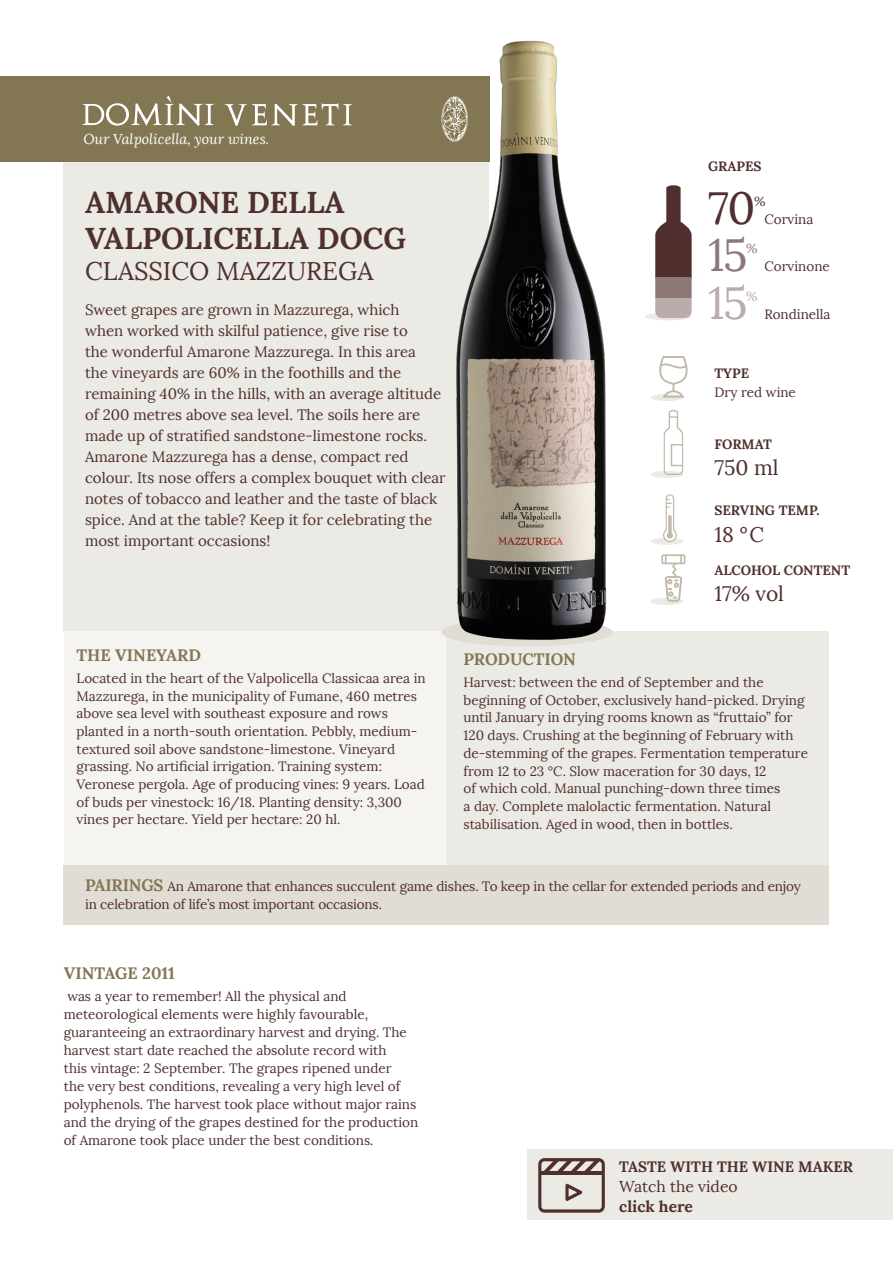
<style>
.page{position:relative;width:893px;height:1263px;background:#fff}
.page>*{position:absolute;margin:0;border:0;box-sizing:border-box;transform-origin:0 0}
.t1{font:45px "Lora";color:#4f302e}
.t2{font:45px "Lora";color:#8d7877}
.t3{font:45px "Lora";color:#b9acab}
.t4{font:700 30px/36px "Lora";color:#4f302e}
.t5{font:25.5px "Lora";color:#4f302e}
.t6{font:21px "Lora";color:#4f302e}
.t7{font:700 16.5px "Lora";color:#837652}
.t8{font:15.75px "Lora";color:#4f302e}
.t9{font:700 15.75px "Lora";color:#4f302e}
.t10{font:15px/21px "Lora";color:#4f302e}
.t11{font:700 15px "Lora";color:#4f302e}
.t12{font:italic 14.25px "Lora";color:#fff}
.t13{font:13.5px/17.7px "Lora";color:#4f302e}
.t14{font:700 13.5px "Lora";color:#4f302e}
.t15{font:13.2px "Lora";color:#4f302e}
.t16{font:13.2px "Lora";color:#8d7877}
.t17{font:13.2px "Lora";color:#b9acab}
.s1{font-weight:700;font-size:16.5px;color:#837652}
</style>
<div class="page">
<div style="left:651px;top:598px;width:32px;height:7px;background:#eceae5;border-radius:50%"></div>
<div style="left:651px;top:394px;width:32px;height:7px;background:#eceae5;border-radius:50%"></div>
<svg style="left:659px;top:356px;width:29px;height:42px"></svg>
<svg style="left:662px;top:554px;width:23px;height:47px"></svg>
<div style="left:651px;top:471px;width:32px;height:7px;background:#eceae5;border-radius:50%"></div>
<svg style="left:663px;top:409px;width:20px;height:66px"></svg>
<div style="left:651px;top:538px;width:32px;height:7px;background:#eceae5;border-radius:50%"></div>
<svg style="left:663px;top:494px;width:14px;height:48px"></svg>
<div style="left:64px;top:865px;width:765px;height:60px;background:#e0ddd4"></div>
<div style="left:64px;top:162px;width:425px;height:469px;background:#eceae5"></div>
<div style="left:64px;top:631px;width:382px;height:234px;background:#f5f4f1"></div>
<div style="left:446px;top:631px;width:383px;height:234px;background:#eceae5"></div>
<div style="left:442px;top:618px;width:170px;height:28px;background:#e0ddd4;border-radius:50%"></div>
<img style="left:454px;top:40px;width:158px;height:606px">
<div style="left:645px;top:313px;width:46px;height:7px;background:#eceae5;border-radius:50%"></div>
<svg style="left:655px;top:185px;width:37px;height:93px"></svg>
<div style="left:655px;top:278px;width:37px;height:20px;background:#8d7877"></div>
<div style="left:655px;top:298px;width:37px;height:20px;background:#b9acab"></div>
<div style="left:0;top:77px;width:489px;height:85px;background:#837652"></div>
<svg style="left:82px;top:96px;width:132px;height:30px"></svg>
<svg style="left:224px;top:103px;width:129px;height:23px"></svg>
<svg style="left:442px;top:96px;width:26px;height:46px"></svg>
<div style="left:527px;top:1149px;width:366px;height:70px;background:#eceae5"></div>
<svg style="left:538px;top:1158px;width:67px;height:55px"></svg>
<p class="t12" style="left:83px;top:130px;width:187px">Our Valpolicella, your wines.</p>
<p class="t4" style="left:85px;top:184px;width:322px">AMARONE DELLA<br>VALPOLICELLA DOCG</p>
<p class="t5" style="left:85px;top:255px;width:290px">CLASSICO MAZZUREGA</p>
<p class="t10" style="left:85px;top:299px;width:362px">Sweet grapes are grown in Mazzurega, which<br>when worked with skilful patience, give rise to<br>the wonderful Amarone Mazzurega. In this area<br>the vineyards are 60% in the foothills and the remaining 40% in the hills, with an average altitude of 200 metres above sea level. The soils here are made up of stratified sandstone-limestone rocks.<br>Amarone Mazzurega has a dense, compact red colour. Its nose offers a complex bouquet with clear notes of tobacco and leather and the taste of black spice. And at the table? Keep it for celebrating the most important occasions!</p>
<p class="t14" style="left:708px;top:157px;width:55px">GRAPES</p>
<p class="t1" style="left:708px;top:181px;width:49px">70</p>
<p class="t15" style="left:754px;top:193px;width:13px">%</p>
<p class="t2" style="left:708px;top:228px;width:41px">15</p>
<p class="t16" style="left:746px;top:241px;width:13px">%</p>
<p class="t3" style="left:708px;top:275px;width:41px">15</p>
<p class="t17" style="left:746px;top:288px;width:13px">%</p>
<p class="t13" style="left:764px;top:211px;width:51px">Corvina</p>
<p class="t13" style="left:764px;top:258px;width:67px">Corvinone</p>
<p class="t13" style="left:764px;top:305px;width:68px">Rondinella</p>
<p class="t14" style="left:714px;top:365px;width:36px">TYPE</p>
<p class="t13" style="left:714px;top:384px;width:83px">Dry red wine</p>
<p class="t14" style="left:714px;top:435px;width:59px">FORMAT</p>
<p class="t6" style="left:714px;top:455px;width:66px">750 ml</p>
<p class="t14" style="left:714px;top:502px;width:107px">SERVING TEMP.</p>
<p class="t6" style="left:714px;top:521px;width:51px">18 °C</p>
<p class="t14" style="left:714px;top:561px;width:137px">ALCOHOL CONTENT</p>
<p class="t6" style="left:714px;top:581px;width:71px">17% vol</p>
<p class="t7" style="left:77px;top:644px;width:126px">THE VINEYARD</p>
<p class="t13" style="left:77px;top:669px;width:351px">Located in the heart of the Valpolicella Classicaa area in Mazzurega, in the municipality of Fumane, 460 metres above sea level with southeast exposure and rows planted in a north-south orientation. Pebbly, medium&shy;textured soil above sandstone-limestone. Vineyard grassing. No artificial irrigation. Training system:<br>Veronese pergola. Age of producing vines: 9 years. Load of buds per vinestock: 16/18. Planting density: 3,300 vines per hectare. Yield per hectare: 20 hl.</p>
<p class="t7" style="left:463px;top:648px;width:114px">PRODUCTION</p>
<p class="t13" style="left:463px;top:673px;width:346px">Harvest: between the end of September and the beginning of October, exclusively hand-picked. Drying until January in drying rooms known as “fruttaio” for 120 days. Crushing at the beginning of February with de-stemming of the grapes. Fermentation temperature from 12 to 23 °C. Slow maceration for 30 days, 12<br>of which cold. Manual punching-down three times<br>a day. Complete malolactic fermentation. Natural stabilisation. Aged in wood, then in bottles.</p>
<p class="t13" style="left:85px;top:878px;width:717px"><span class="s1">PAIRINGS</span> An Amarone that enhances succulent game dishes. To keep in the cellar for extended periods and enjoy in celebration of life’s most important occasions.</p>
<p class="t7" style="left:64px;top:962px;width:113px">VINTAGE 2011</p>
<p class="t13" style="left:64px;top:987px;width:356px">was a year to remember! All the physical and meteorological elements were highly favourable, guaranteeing an extraordinary harvest and drying. The harvest start date reached the absolute record with<br>this vintage: 2 September. The grapes ripened under<br>the very best conditions, revealing a very high level of polyphenols. The harvest took place without major rains and the drying of the grapes destined for the production of Amarone took place under the best conditions.</p>
<p class="t11" style="left:619px;top:1157px;width:235px">TASTE WITH THE WINE MAKER</p>
<p class="t8" style="left:619px;top:1177px;width:120px">Watch the video</p>
<p class="t9" style="left:619px;top:1196px;width:75px">click here</p>
</div>
